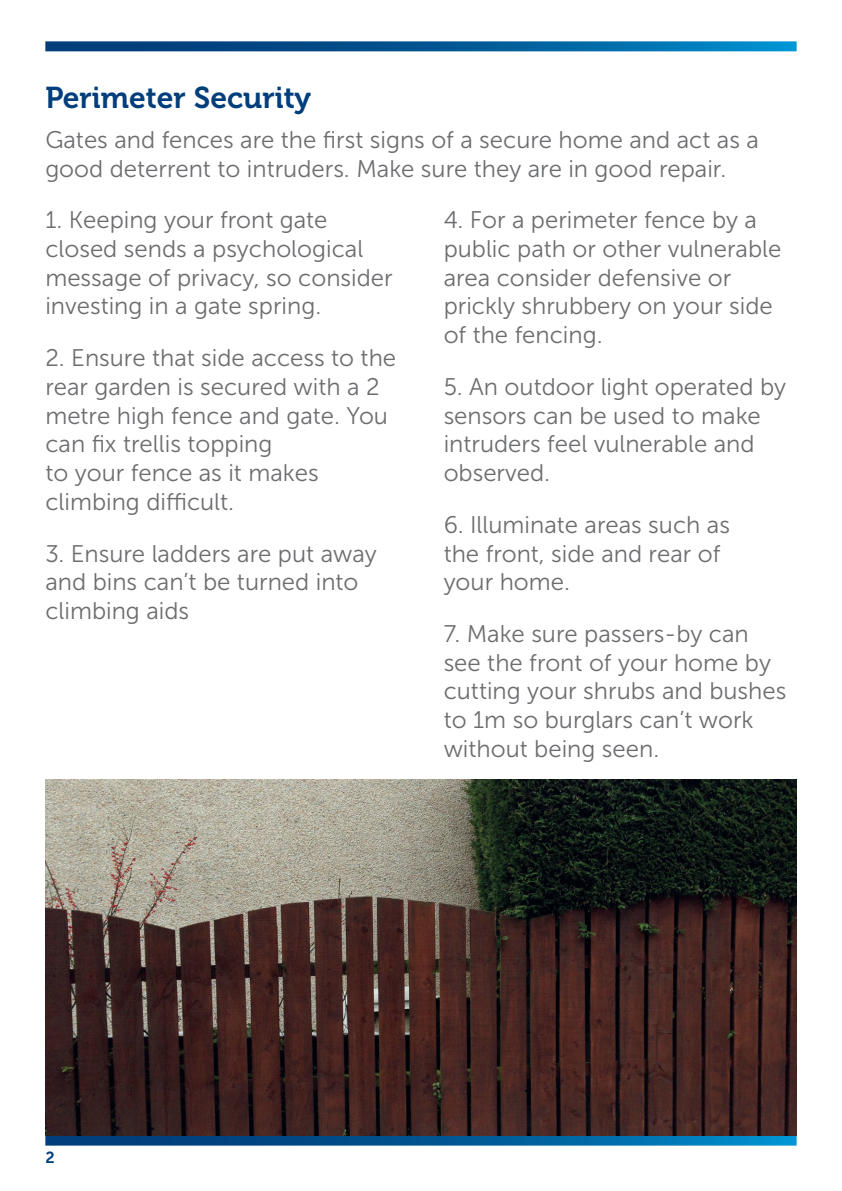
<style>
.page{position:relative;width:842px;height:1191px;background:#fff}
.page>*{position:absolute;margin:0;border:0;box-sizing:border-box;transform-origin:0 0}
.t1{font:30px "Museo 700";color:#013e7b}
.Main_Text{font:24px/28.8px "Museo Sans 300";color:#6c6d70}
.t2{font:16px "Museo Sans 700";color:#013e7b}
</style>
<div class="page">
<svg style="left:45px;top:41px;width:752px;height:10px"></svg>
<svg style="left:45px;top:1135px;width:752px;height:10px"></svg>
<img style="left:45px;top:780px;width:752px;height:355px">
<p class="t1" style="left:45px;top:80px;width:267px">Perimeter Security</p>
<p class="Main_Text" style="left:45px;top:125px;width:715px">Gates and fences are the first signs of a secure home and act as a good deterrent to intruders. Make sure they are in good repair.</p>
<p class="Main_Text" style="left:45px;top:205px;width:349px">1. Keeping your front gate closed sends a psychological message of privacy, so consider investing in a gate spring.</p>
<p class="Main_Text" style="left:45px;top:343px;width:352px">2. Ensure that side access to the rear garden is secured with a 2 metre high fence and gate. You can fix trellis topping<br>to your fence as it makes climbing difficult.</p>
<p class="Main_Text" style="left:45px;top:539px;width:333px">3. Ensure ladders are put away and bins can’t be turned into climbing aids</p>
<p class="Main_Text" style="left:444px;top:205px;width:339px">4. For a perimeter fence by a public path or other vulnerable area consider defensive or prickly shrubbery on your side of the fencing.</p>
<p class="Main_Text" style="left:444px;top:372px;width:344px">5. An outdoor light operated by sensors can be used to make intruders feel vulnerable and observed.</p>
<p class="Main_Text" style="left:444px;top:510px;width:288px">6. Illuminate areas such as the front, side and rear of your home.</p>
<p class="Main_Text" style="left:444px;top:619px;width:344px">7. Make sure passers-by can see the front of your home by cutting your shrubs and bushes to 1m so burglars can’t work without being seen.</p>
<p class="t2" style="left:45px;top:1148px;width:11px">2</p>
</div>
